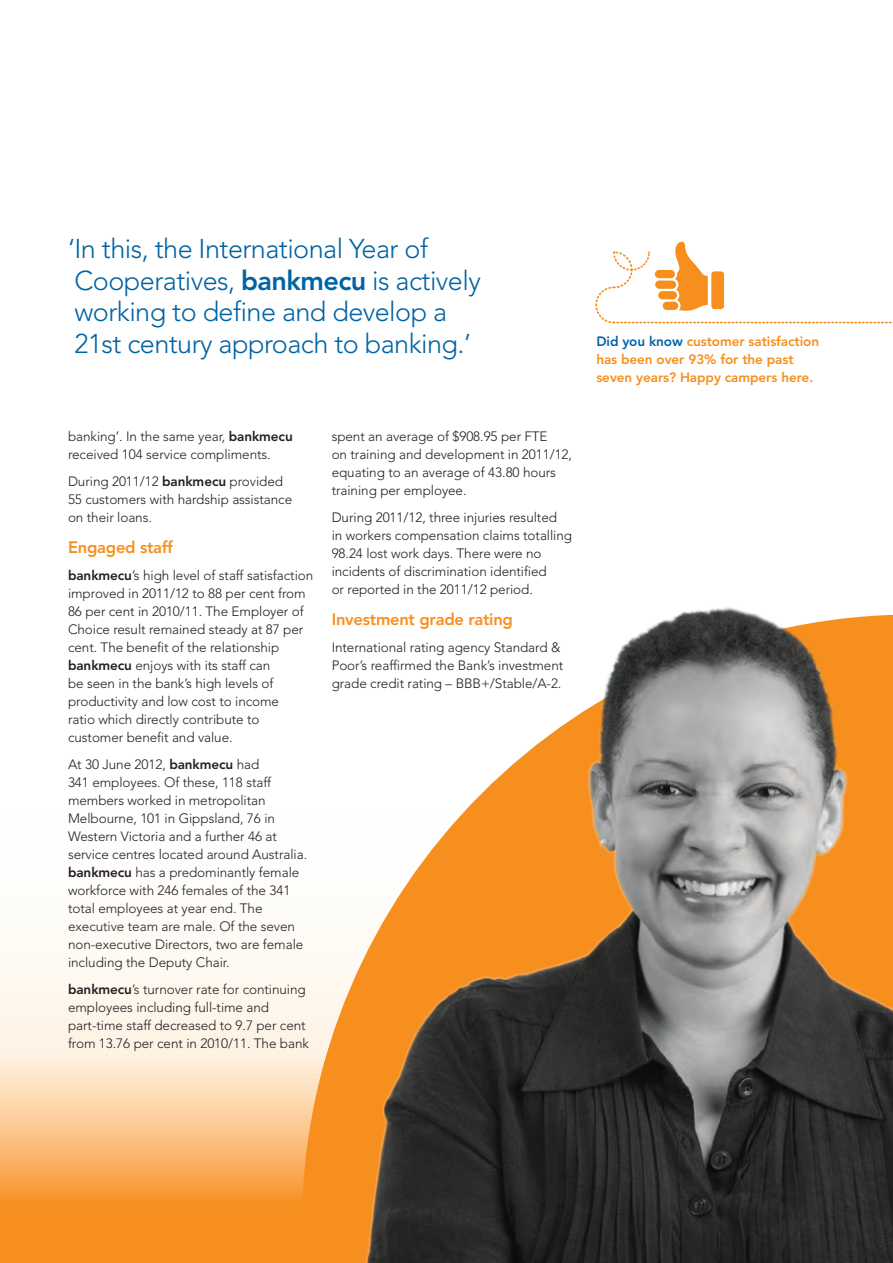
<style>
.page{position:relative;width:893px;height:1263px;background:#fff}
.page>*{position:absolute;margin:0;border:0;box-sizing:border-box;transform-origin:0 0}
.t1{font:300 27px/31.5px "Avenir LT";letter-spacing:-.02em;color:#0063a4}
.t2{font:800 16.5px "Avenir LT";letter-spacing:-.015em;color:#f68f1e}
.t3{font:300 13.5px/18px "Avenir LT";letter-spacing:-.005em;color:#231f20}
.t4{font:800 13.5px/18px "Avenir LT";letter-spacing:-.005em;color:#f68f1e}
.s1{font-weight:800}
.s2{color:#0063a4}
</style>
<div class="page">
<svg style="left:0;top:948px;width:249px;height:315px;background:#fbcb97"></svg>
<img style="left:249px;top:607px;width:644px;height:656px">
<svg style="left:595px;top:241px;width:298px;height:83px"></svg>
<h1 class="t1" style="left:68px;top:233px;width:414px">‘In this, the International Year of Cooperatives, <span class="s1">bankmecu</span> is actively working to define and develop a 21st century approach to banking.’</h1>
<p class="t3" style="left:68px;top:427px;width:226px">banking’. In the same year, <span class="s1">bankmecu </span>received 104 service compliments.</p>
<p class="t3" style="left:68px;top:472px;width:226px">During 2011/12 <span class="s1">bankmecu</span> provided<br>55 customers with hardship assistance on their loans.</p>
<p class="t2" style="left:68px;top:538px;width:106px">Engaged staff</p>
<p class="t3" style="left:68px;top:567px;width:247px"><span class="s1">bankmecu</span>’s high level of staff satisfaction improved in 2011/12 to 88 per cent from 86 per cent in 2010/11. The Employer of Choice result remained steady at 87 per cent. The benefit of the relationship <span class="s1">bankmecu</span> enjoys with its staff can<br>be seen in the bank’s high levels of productivity and low cost to income<br>ratio which directly contribute to customer benefit and value.</p>
<p class="t3" style="left:68px;top:755px;width:241px">At 30 June 2012, <span class="s1">bankmecu</span> had<br>341 employees. Of these, 118 staff members worked in metropolitan Melbourne, 101 in Gippsland, 76 in Western Victoria and a further 46 at service centres located around Australia. <span class="s1">bankmecu</span> has a predominantly female workforce with 246 females of the 341 total employees at year end. The executive team are male. Of the seven non-executive Directors, two are female including the Deputy Chair.</p>
<p class="t3" style="left:68px;top:980px;width:242px"><span class="s1">bankmecu</span>’s turnover rate for continuing employees including full-time and part-time staff decreased to 9.7 per cent from 13.76 per cent in 2010/11. The bank</p>
<p class="t3" style="left:332px;top:427px;width:242px">spent an average of $908.95 per FTE<br>on training and development in 2011/12, equating to an average of 43.80 hours training per employee.</p>
<p class="t3" style="left:332px;top:508px;width:242px">During 2011/12, three injuries resulted<br>in workers compensation claims totalling 98.24 lost work days. There were no incidents of discrimination identified<br>or reported in the 2011/12 period.</p>
<p class="t2" style="left:332px;top:610px;width:183px">Investment grade rating</p>
<p class="t3" style="left:332px;top:639px;width:233px">International rating agency Standard &amp;<br>Poor’s reaffirmed the Bank’s investment grade credit rating – BBB+/Stable/A-2.</p>
<p class="t4" style="left:596px;top:332px;width:224px"><span class="s2">Did you know</span> customer satisfaction has been over 93% for the past seven years? Happy campers here.</p>
</div>
